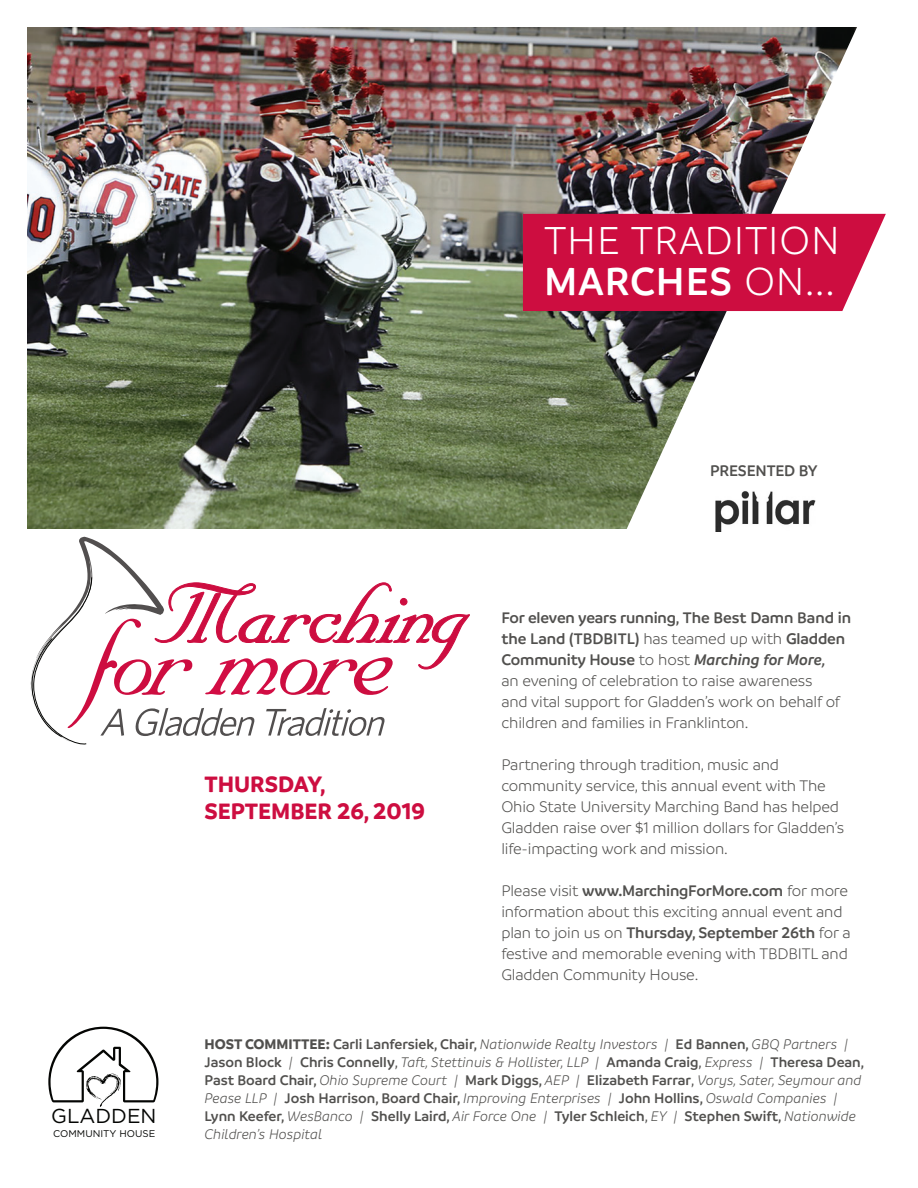
<style>
.page{position:relative;width:918px;height:1188px;background:#fff}
.page>*{position:absolute;margin:0;border:0;box-sizing:border-box;transform-origin:0 0}
.t1{font:300 42px "Branding";letter-spacing:.02em;color:#fff}
.t2{font:600 42px "Branding";letter-spacing:.02em;color:#fff}
.t3{font:700 24px "Branding";color:#cd0d40}
.t4{font:20.25px "Gotham";color:#040503}
.t5{font:300 16.5px/21px "Branding";letter-spacing:-.01em;color:#51504e}
.t6{font:600 16.5px "Branding";letter-spacing:-.01em;color:#51504e}
.t7{font:italic 300 15px/18px "Branding";color:#51504e}
.t8{font:9.75px "Gotham";color:#040503}
.s1{font-weight:300}
.s2{font-weight:600}
.s3{font-weight:600;font-style:italic}
.s4{font-weight:700;font-style:normal}
.s5{font-weight:600;font-style:normal}
.s6{font-weight:500;font-style:normal}
</style>
<div class="page">
<img style="left:27px;top:27px;width:583px;height:502px">
<svg style="left:48px;top:1027px;width:110px;height:80px"></svg>
<img style="left:610px;top:27px;width:270px;height:505px">
<img style="left:715px;top:491px;width:100px;height:40px">
<div style="left:523px;top:214px;width:363px;height:97px;background:#cd0d40"></div>
<svg style="left:30px;top:537px;width:440px;height:208px"></svg>
<p class="t1" style="left:544px;top:219px;width:297px">THE TRADITION</p>
<p class="t2" style="left:544px;top:258px;width:292px">MARCHES <span class="s1">ON...</span></p>
<p class="t6" style="left:710px;top:462px;width:109px">PRESENTED BY</p>
<p class="t4" style="left:51px;top:1103px;width:107px">GLADDEN</p>
<p class="t8" style="left:53px;top:1127px;width:103px">COMMUNITY HOUSE</p>
<p class="t3" style="left:204px;top:771px;width:123px">THURSDAY,</p>
<p class="t3" style="left:204px;top:798px;width:222px">SEPTEMBER 26, 2019</p>
<p class="t5" style="left:501px;top:607px;width:351px"><span class="s2">For eleven years running, The Best Damn Band in the Land (TBDBITL)</span> has teamed up with <span class="s2">Gladden Community House</span> to host <span class="s3">Marching for More,<br></span>an evening of celebration to raise awareness<br>and vital support for Gladden’s work on behalf of children and families in Franklinton.</p>
<p class="t5" style="left:501px;top:754px;width:344px">Partnering through tradition, music and community service, this annual event with The Ohio State University Marching Band has helped Gladden raise over $1 million dollars for Gladden’s life-impacting work and mission.</p>
<p class="t5" style="left:501px;top:880px;width:351px">Please visit <span class="s2">www.MarchingForMore.com</span> for more information about this exciting annual event and plan to join us on <span class="s2">Thursday, September 26th</span> for a festive and memorable evening with TBDBITL and Gladden Community House.</p>
<p class="t7" style="left:204px;top:1035px;width:661px"><span class="s4">HOST COMMITTEE:</span> <span class="s5">Carli Lanfersiek, Chair,</span> Nationwide Realty Investors | <span class="s5">Ed Bannen,</span> GBQ Partners | <span class="s5">Jason Block</span> | <span class="s5">Chris Connelly</span><span class="s6">,</span> Taft, Stettinuis &amp; Hollister, LLP | <span class="s5">Amanda Craig</span><span class="s6">,</span> Express | <span class="s5">Theresa Dean, Past Board Chair,</span> Ohio Supreme Court | <span class="s5">Mark Diggs,</span> AEP | <span class="s5">Elizabeth Farrar</span><span class="s6">,</span> Vorys, Sater, Seymour and Pease LLP | <span class="s5">Josh Harrison, Board Chair,</span> Improving Enterprises | <span class="s5">John Hollins,</span> Oswald Companies | <span class="s5">Lynn Keefer,</span> WesBanco | <span class="s5">Shelly Laird,</span> Air Force One | <span class="s5">Tyler Schleich</span><span class="s6">,</span> EY | <span class="s5">Stephen Swift,</span> Nationwide Children’s Hospital</p>
</div>
